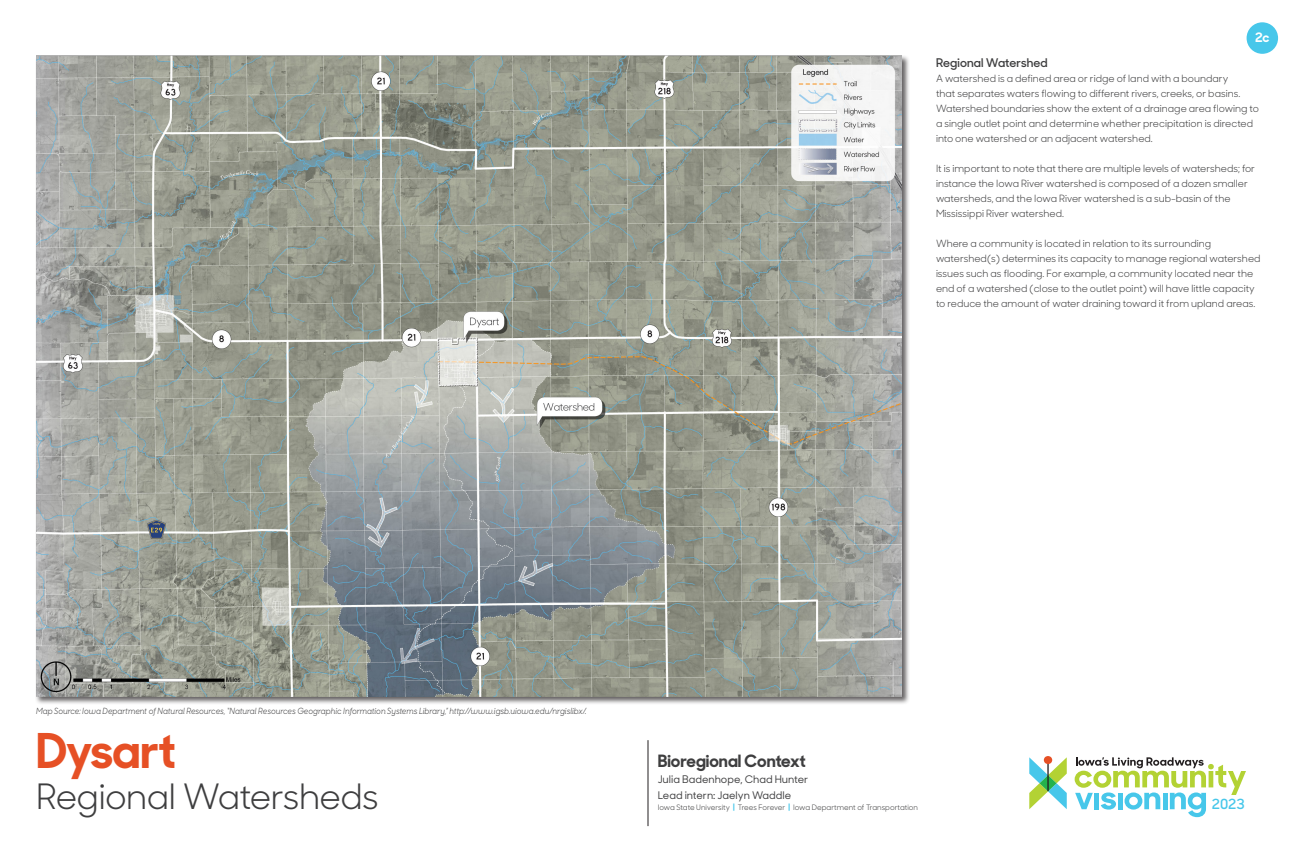
<style>
.page{position:relative;width:1296px;height:864px;background:#fff}
.page>*{position:absolute;margin:0;border:0;box-sizing:border-box;transform-origin:0 0}
.t1{font:700 48px "Sharp Sans No 1";letter-spacing:-.02em;color:#e65025}
.Board_title{font:35px "Sharp Sans No 1";letter-spacing:-.015em;color:#3e3e3f}
.t2{font:700 17px "Sharp Sans No 1";color:#3e3e3f}
.t3{font:600 14px "Sharp Sans No 1";color:#47c7ea}
.t4{font:700 13px "Sharp Sans No 1";color:#fff}
.Body_Heading{font:600 12px "Sharp Sans No 1";color:#3e3e3f}
.t5{font:500 10.5px/16px "Sharp Sans No 1";color:#3e3e3f}
.Body_Text{font:10px/15px "Sharp Sans No 1";color:#3e3e3f}
.Captions{font:italic 8.5px "Sharp Sans No 1";color:#3e3e3f;scale:.9 1}
.t6{font:7.5px "Sharp Sans No 1";color:#3e3e3f}
.s1{font-weight:700;color:#47c7ea}
</style>
<div class="page">
<svg style="left:1075px;top:757px;width:171px;height:60px"></svg>
<svg style="left:1029px;top:756px;width:38px;height:53px"></svg>
<hr style="left:648px;top:740px;width:1px;height:86px;background:#231f20">
<div style="left:1247px;top:22px;width:31px;height:32px;background:#47c7ea;border-radius:50%"></div>
<div style="left:35px;top:55px;width:875px;height:650px;background:#231f20;opacity:.7"></div>
<img style="left:36px;top:56px;width:866px;height:641px">
<p class="t4" style="left:1255px;top:27px;width:16px">2c</p>
<p class="Body_Heading" style="left:936px;top:53px;width:114px">Regional Watershed</p>
<p class="Body_Text" style="left:936px;top:70px;width:325px">A watershed is a defined area or ridge of land with a boundary<br>that separates waters flowing to different rivers, creeks, or basins.<br>Watershed boundaries show the extent of a drainage area flowing to a single outlet point and determine whether precipitation is directed into one watershed or an adjacent watershed.</p>
<p class="Body_Text" style="left:936px;top:160px;width:321px">It is important to note that there are multiple levels of watersheds; for instance the Iowa River watershed is composed of a dozen smaller watersheds, and the Iowa River watershed is a sub-basin of the Mississippi River watershed.</p>
<p class="Body_Text" style="left:936px;top:235px;width:326px">Where a community is located in relation to its surrounding watershed(s) determines its capacity to manage regional watershed issues such as flooding. For example, a community located near the end of a watershed (close to the outlet point) will have little capacity to reduce the amount of water draining toward it from upland areas.</p>
<p class="Captions" style="left:36px;top:704px;width:613px">Map Source: Iowa Department of Natural Resources, “Natural Resources Geographic Information Systems Library,” http://www.igsb.uiowa.edu/nrgislibx/.</p>
<h1 class="t1" style="left:36px;top:711px;width:141px">Dysart</h1>
<p class="Board_title" style="left:36px;top:769px;width:344px">Regional Watersheds</p>
<h3 class="t2" style="left:658px;top:747px;width:150px">Bioregional Context</h3>
<p class="t5" style="left:658px;top:771px;width:152px">Julia Badenhope, Chad Hunter<br>Lead intern: Jaelyn Waddle</p>
<p class="t6" style="left:658px;top:801px;width:262px">Iowa State University <span class="s1">|</span> Trees Forever <span class="s1">|</span> Iowa Department of Transportation</p>
<h3 class="t3" style="left:1212px;top:793px;width:34px">2023</h3>
</div>
